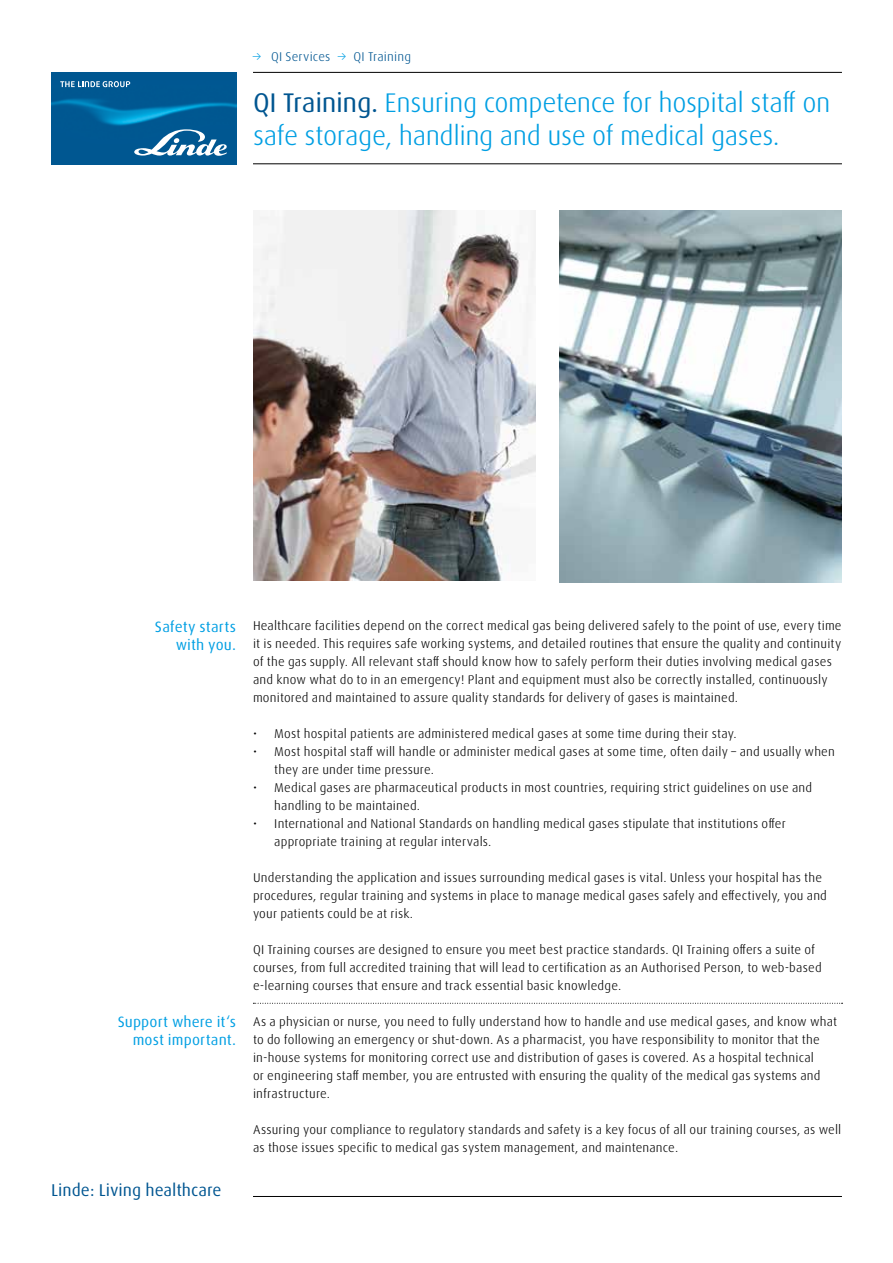
<style>
.page{position:relative;width:893px;height:1263px;background:#fff}
.page>*{position:absolute;margin:0;border:0;box-sizing:border-box;transform-origin:0 0}
.t1{font:300 27px/32.4px "Linde Dax Global";letter-spacing:-.02em;color:#009fe3}
.t2{font:17.1px "Linde Dax Global";color:#005691}
.t3{font:15px/18px "Linde Dax Global";letter-spacing:.005em;color:#009fe3;text-align:right}
.t4{font:300 12.75px/18px "Linde Dax Global";letter-spacing:.01em;color:#000}
.t5{font:300 12.75px "Linde Dax Global";letter-spacing:.01em;color:#005691}
.s1{color:#009fe3}
.s2{font-weight:400;color:#005691}
</style>
<div class="page">
<img style="left:559px;top:210px;width:283px;height:372px">
<img style="left:51px;top:72px;width:185px;height:92px">
<svg style="left:134px;top:129px;width:93px;height:27px"></svg>
<svg style="left:60px;top:81px;width:70px;height:6px"></svg>
<hr style="left:253px;top:72px;width:589px;height:1px;background:#000">
<hr style="left:253px;top:163px;width:589px;height:1px;background:#000">
<svg style="left:253px;top:1003px;width:590px;height:1px"></svg>
<img style="left:253px;top:210px;width:283px;height:370px">
<hr style="left:253px;top:1196px;width:589px;height:1px;background:#000">
<p class="t5" style="left:252px;top:49px;width:161px"><span class="s1">→</span> QI Services <span class="s1">→</span> QI Training</p>
<h1 class="t1" style="left:253px;top:87px;width:579px"><span class="s2">QI Training.</span> Ensuring competence for hospital staff on safe storage, handling and use of medical gases.</h1>
<p class="t3" style="left:155px;top:617px;width:83px">Safety starts with you.</p>
<p class="t3" style="left:118px;top:1012px;width:120px">Support where it‘s most important.</p>
<h2 class="t2" style="left:51px;top:1180px;width:172px">Linde: Living healthcare</h2>
<p class="t4" style="left:253px;top:617px;width:590px">Healthcare facilities depend on the correct medical gas being delivered safely to the point of use, every time it is needed. This requires safe working systems, and detailed routines that ensure the quality and continuity of the gas supply. All relevant staff should know how to safely perform their duties involving medical gases and know what do to in an emergency! Plant and equipment must also be correctly installed, continuously monitored and maintained to assure quality standards for delivery of gases is maintained.</p>
<p class="t4" style="left:253px;top:725px;width:485px">• Most hospital patients are administered medical gases at some time during their stay.</p>
<p class="t4" style="left:274px;top:743px;width:562px;text-indent:-21px">• Most hospital staff will handle or administer medical gases at some time, often daily – and usually when they are under time pressure.</p>
<p class="t4" style="left:274px;top:779px;width:539px;text-indent:-21px">• Medical gases are pharmaceutical products in most countries, requiring strict guidelines on use and handling to be maintained.</p>
<p class="t4" style="left:274px;top:815px;width:513px;text-indent:-21px">• International and National Standards on handling medical gases stipulate that institutions offer appropriate training at regular intervals.</p>
<p class="t4" style="left:253px;top:869px;width:575px">Understanding the application and issues surrounding medical gases is vital. Unless your hospital has the procedures, regular training and systems in place to manage medical gases safely and effectively, you and your patients could be at risk.</p>
<p class="t4" style="left:253px;top:941px;width:570px">QI Training courses are designed to ensure you meet best practice standards. QI Training offers a suite of courses, from full accredited training that will lead to certification as an Authorised Person, to web-based e-learning courses that ensure and track essential basic knowledge.</p>
<p class="t4" style="left:253px;top:1013px;width:586px">As a physician or nurse, you need to fully understand how to handle and use medical gases, and know what to do following an emergency or shut-down. As a pharmacist, you have responsibility to monitor that the in-house systems for monitoring correct use and distribution of gases is covered. As a hospital technical<br>or engineering staff member, you are entrusted with ensuring the quality of the medical gas systems and infrastructure.</p>
<p class="t4" style="left:253px;top:1121px;width:590px">Assuring your compliance to regulatory standards and safety is a key focus of all our training courses, as well as those issues specific to medical gas system management, and maintenance.</p>
</div>
